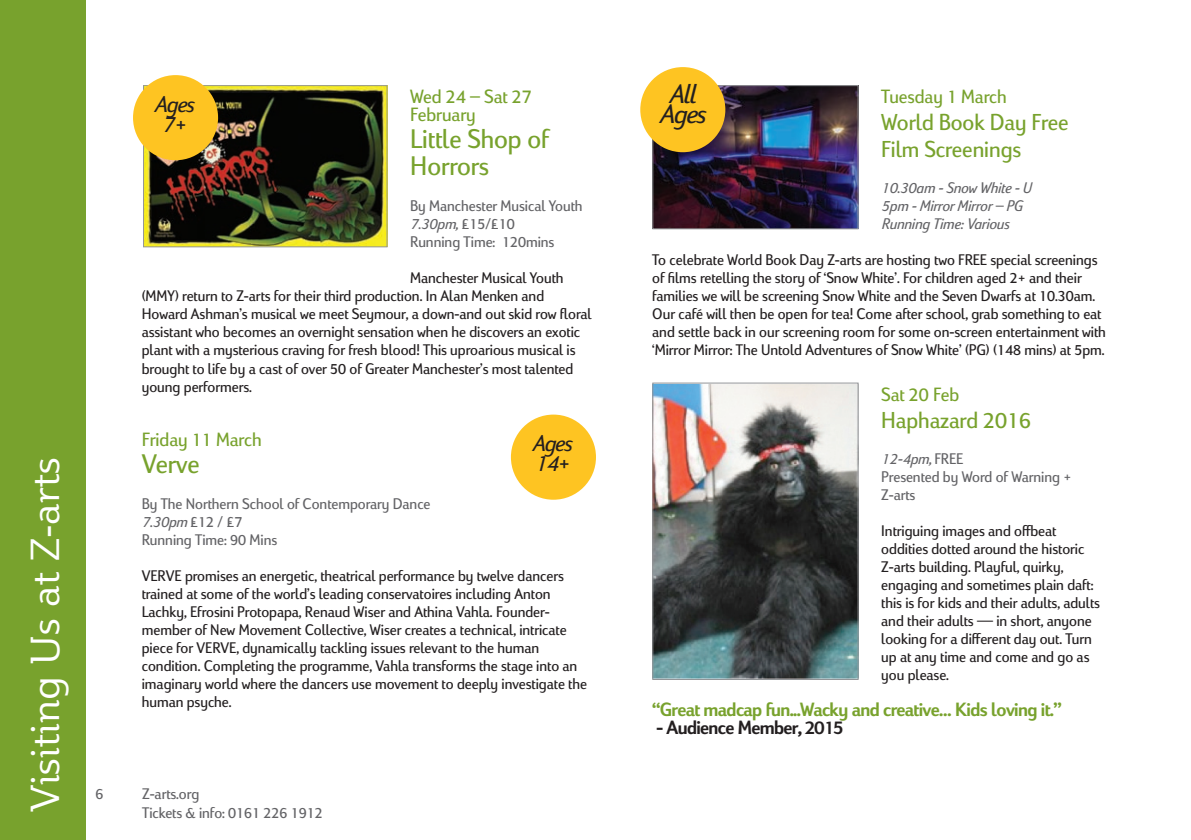
<style>
.page{position:relative;width:1191px;height:840px;background:#fff}
.page>*{position:absolute;margin:0;border:0;box-sizing:border-box;transform-origin:0 0}
.t1{font:40px "Plume";color:#fff}
.t2{font:28px/27px "Viato";color:#78a22d}
.t3{font:italic 28px/20px "Viato";letter-spacing:-.04em;color:#231f20;text-align:center}
.t4{font:24px/27px "Viato";color:#78a22d}
.t5{font:italic 24px/20px "Viato";letter-spacing:-.04em;color:#231f20;text-align:center}
.t6{font:20px/18px "Viato";color:#78a22d}
.t7{font:700 20px "Viato";letter-spacing:-.03em;color:#78a22d}
.t8{font:700 20px "Viato";letter-spacing:-.03em;color:#231f20}
.t9{font:16px/18px "Viato";color:#231f20}
.t10{font:16px/18px "Viato";color:#636366}
.t11{font:italic 16px/18px "Viato";color:#636366}
.s1{font-style:italic}
</style>
<div class="page">
<img style="left:145px;top:87px;width:240px;height:158px">
<div style="left:143px;top:85px;width:244px;height:162px;border:1px solid #939598"></div>
<div style="left:0;top:0;width:85px;height:839px;background:#78a22d"></div>
<div style="left:133px;top:75px;width:85px;height:85px;background:#fec422;border-radius:50%"></div>
<div style="left:511px;top:414px;width:85px;height:85px;background:#fec422;border-radius:50%"></div>
<img style="left:654px;top:87px;width:202px;height:140px">
<div style="left:652px;top:85px;width:206px;height:144px;border:1px solid #939598"></div>
<img style="left:654px;top:384px;width:202px;height:293px">
<div style="left:652px;top:382px;width:206px;height:297px;border:1px solid #939598"></div>
<div style="left:640px;top:67px;width:85px;height:85px;background:#fec422;border-radius:50%"></div>
<h1 class="t1" style="left:20px;top:811px;width:356px;rotate:-90deg">Visiting Us at Z-arts</h1>
<p class="t10" style="left:96px;top:784px;width:9px">6</p>
<p class="t6" style="left:410px;top:88px;width:123px">Wed 24 – Sat 27<br>February</p>
<h2 class="t2" style="left:410px;top:126px;width:140px">Little Shop of<br>Horrors</h2>
<p class="t10" style="left:410px;top:197px;width:174px">By Manchester Musical Youth<br><span class="s1">7.30pm,</span> £15/£10<br>Running Time: 120mins</p>
<p class="t9" style="left:142px;top:269px;width:451px;text-indent:268px">Manchester Musical Youth (MMY) return to Z-arts for their third production. In Alan Menken and Howard Ashman’s musical we meet Seymour, a down-and out skid row floral assistant who becomes an overnight sensation when he discovers an exotic plant with a mysterious craving for fresh blood! This uproarious musical is brought to life by a cast of over 50 of Greater Manchester’s most talented young performers.</p>
<p class="t6" style="left:142px;top:430px;width:121px">Friday 11 March</p>
<h2 class="t2" style="left:142px;top:450px;width:59px">Verve</h2>
<p class="t10" style="left:142px;top:494px;width:290px">By The Northern School of Contemporary Dance<br><span class="s1">7.30pm</span> £12 / £7<br>Running Time: 90 Mins</p>
<p class="t9" style="left:142px;top:566px;width:447px">VERVE promises an energetic, theatrical performance by twelve dancers trained at some of the world’s leading conservatoires including Anton Lachky, Efrosini Protopapa, Renaud Wiser and Athina Vahla. Founder&shy;member of New Movement Collective, Wiser creates a technical, intricate piece for VERVE, dynamically tackling issues relevant to the human condition. Completing the programme, Vahla transforms the stage into an imaginary world where the dancers use movement to deeply investigate the human psyche.</p>
<h3 class="t5" style="left:154px;top:94px;width:41px">Ages<br>7+</h3>
<h3 class="t5" style="left:532px;top:433px;width:41px;text-align:left">Ages<br>14+</h3>
<p class="t10" style="left:142px;top:783px;width:182px;line-height:19.2px">Z-arts.org<br>Tickets &amp; info: 0161 226 1912</p>
<h2 class="t3" style="left:659px;top:84px;width:47px">All<br>Ages</h2>
<p class="t6" style="left:881px;top:88px;width:127px">Tuesday 1 March</p>
<h3 class="t4" style="left:881px;top:109px;width:189px">World Book Day Free<br>Film Screenings</h3>
<p class="t11" style="left:881px;top:179px;width:151px">10.30am - Snow White - U<br>5pm - Mirror Mirror – PG<br>Running Time: Various</p>
<p class="t9" style="left:652px;top:251px;width:455px">To celebrate World Book Day Z-arts are hosting two FREE special screenings of films retelling the story of ‘Snow White’. For children aged 2+ and their families we will be screening Snow White and the Seven Dwarfs at 10.30am.<br>Our café will then be open for tea! Come after school, grab something to eat and settle back in our screening room for some on-screen entertainment with ‘Mirror Mirror: The Untold Adventures of Snow White’ (PG) (148 mins) at 5pm.</p>
<p class="t6" style="left:881px;top:385px;width:79px">Sat 20 Feb</p>
<h3 class="t4" style="left:881px;top:406px;width:151px">Haphazard 2016</h3>
<p class="t10" style="left:881px;top:449px;width:192px"><span class="s1">12-4pm,</span> FREE<br>Presented by Word of Warning +<br>Z-arts</p>
<p class="t9" style="left:881px;top:521px;width:220px">Intriguing images and offbeat oddities dotted around the historic<br>Z-arts building. Playful, quirky, engaging and sometimes plain daft: this is for kids and their adults, adults and their adults — in short, anyone looking for a different day out. Turn up at any time and come and go as you please.</p>
<p class="t7" style="left:652px;top:698px;width:411px">“Great madcap fun...Wacky and creative… Kids loving it.”</p>
<p class="t8" style="left:656px;top:716px;width:189px">- Audience Member, 2015</p>
</div>
